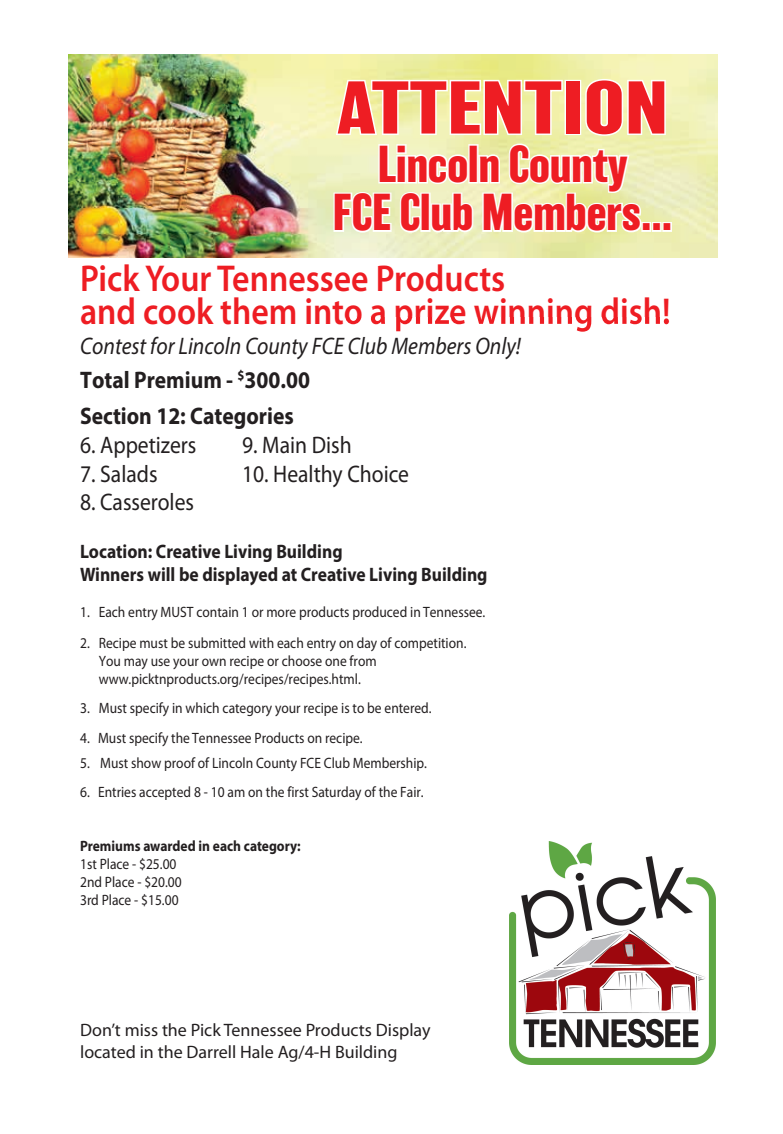
<style>
.page{position:relative;width:783px;height:1134px;background:#fff}
.page>*{position:absolute;margin:0;border:0;box-sizing:border-box;transform-origin:0 0}
.t1{font:700 68.7px "Balboa";color:#ee1d23;scale:1.25 1}
.t2{font:700 47.7px/48.4px "Balboa";color:#ee1d23;text-align:center}
.t3{font:600 37.5px/33px "Myriad Pro";color:#ee1d23;scale:.9 1}
.t4{font:italic 24px/33.9px "Myriad Pro";color:#231f20;scale:.9 1}
.t5{font:24px "Myriad Pro";color:#231f20;scale:.9 1}
.t6{font:700 24px "Myriad Pro";color:#231f20;scale:.9 1}
.t7{font:700 19.5px/23.4px "Myriad Pro";color:#231f20;scale:.9 1}
.t8{font:18px/21.6px "Myriad Pro";color:#231f20}
.t9{font:15px/17.7px "Myriad Pro";color:#231f20;scale:.9 1}
.t10{font:700 15px "Myriad Pro";color:#231f20;scale:.9 1}
.s1{font-weight:700;font-style:normal}
</style>
<div class="page">
<img style="left:68px;top:54px;width:649px;height:204px">
<svg style="left:332px;top:77px;width:335px;height:157px"></svg>
<div style="left:641px;top:222px;width:10px;height:10px;border:3px solid #fff"></div>
<div style="left:652px;top:222px;width:10px;height:10px;border:3px solid #fff"></div>
<div style="left:662px;top:222px;width:10px;height:10px;border:3px solid #fff"></div>
<img style="left:345px;top:318px;width:324px;height:14px">
<img style="left:510px;top:841px;width:205px;height:224px">
<h1 class="t1" style="left:337px;top:69px;width:266px">ATTENTION</h1>
<h2 class="t2" style="left:333px;top:140px;width:341px">Lincoln County<br>FCE Club Members...</h2>
<h3 class="t3" style="left:80px;top:261px;width:658px">Pick Your Tennessee Products<br>and cook them into a prize winning dish!</h3>
<h3 class="t4" style="left:80px;top:329px;width:491px">Contest for Lincoln County FCE Club Members Only!<br><span class="s1">Total Premium -</span> <sup>$</sup><span class="s1">300.00</span></h3>
<h3 class="t6" style="left:80px;top:400px;width:239px">Section 12: Categories</h3>
<h3 class="t5" style="left:80px;top:430px;width:131px">6. Appetizers</h3>
<h3 class="t5" style="left:242px;top:430px;width:123px">9. Main Dish</h3>
<h3 class="t5" style="left:80px;top:459px;width:88px">7. Salads</h3>
<h3 class="t5" style="left:242px;top:459px;width:187px">10. Healthy Choice</h3>
<h3 class="t5" style="left:80px;top:487px;width:128px">8. Casseroles</h3>
<h3 class="t7" style="left:80px;top:539px;width:454px">Location: Creative Living Building<br>Winners will be displayed at Creative Living Building</h3>
<p class="t9" style="left:80px;top:603px;width:452px">1. Each entry MUST contain 1 or more products produced in Tennessee.</p>
<p class="t9" style="left:99px;top:634px;width:410px;text-indent:-19px">2. Recipe must be submitted with each entry on day of competition.<br>You may use your own recipe or choose one from www.picktnproducts.org/recipes/recipes.html.</p>
<p class="t9" style="left:80px;top:699px;width:392px">3. Must specify in which category your recipe is to be entered.</p>
<p class="t9" style="left:80px;top:729px;width:316px">4. Must specify the Tennessee Products on recipe.</p>
<p class="t9" style="left:80px;top:754px;width:387px">5. Must show proof of Lincoln County FCE Club Membership.</p>
<p class="t9" style="left:80px;top:783px;width:383px">6. Entries accepted 8 - 10 am on the first Saturday of the Fair.</p>
<p class="t10" style="left:80px;top:836px;width:247px">Premiums awarded in each category:</p>
<p class="t9" style="left:80px;top:855px;width:115px">1st Place - $25.00<br>2nd Place - $20.00<br>3rd Place - $15.00</p>
<p class="t8" style="left:80px;top:1019px;width:352px">Don’t miss the Pick Tennessee Products Display located in the Darrell Hale Ag/4-H Building</p>
</div>
